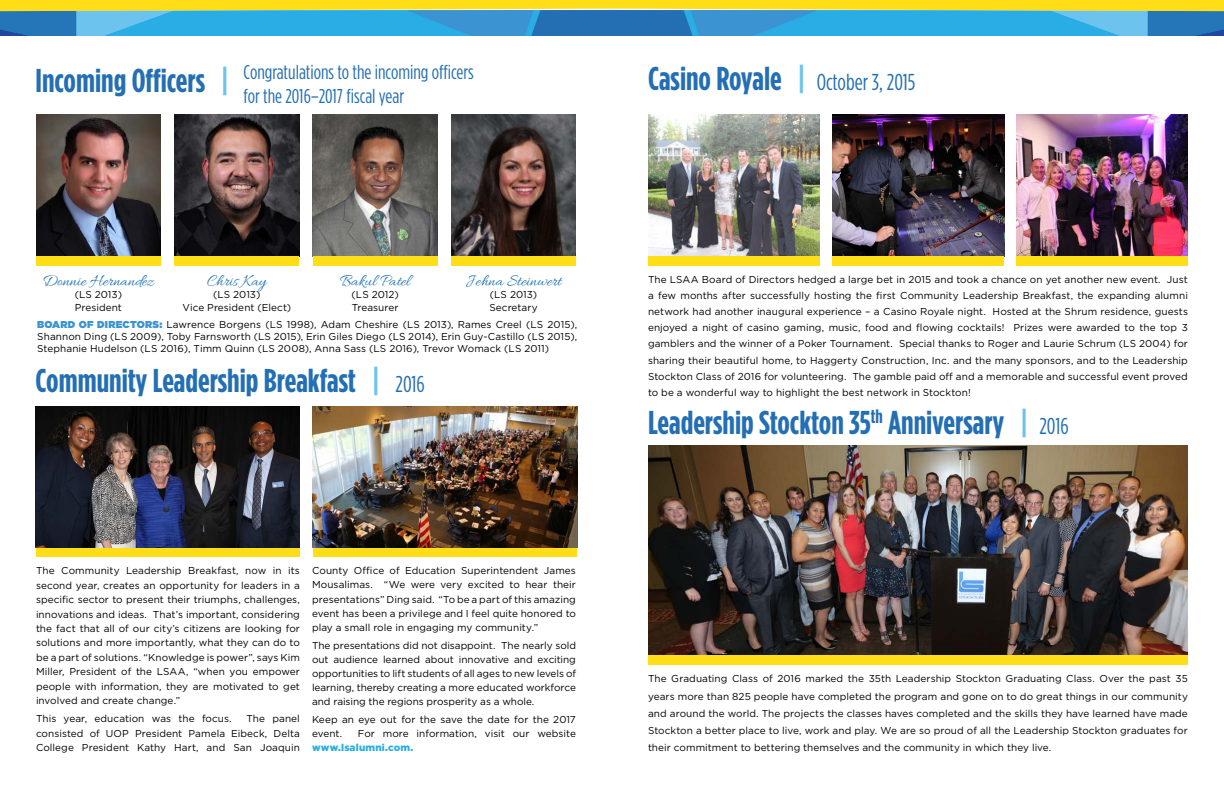
<style>
.page{position:relative;width:1224px;height:792px;background:#fff}
.page>*{position:absolute;margin:0;border:0;box-sizing:border-box;transform-origin:0 0}
.t1{font:700 condensed 33px "Gotham HTF";color:#246fb4}
.t2{font:condensed 23px "Gotham HTF";color:#246fb4}
.t3{font:condensed 20px/24px "Gotham HTF";color:#246fb4}
.t4{font:17px "Allura";color:#2576b8}
.t5{font:10px/14.4px "Gotham";letter-spacing:.005em;color:#000;text-align:justify}
.t6{font:900 10px "Gotham";letter-spacing:.015em;color:#29ade4}
.s1{color:#6cc3ee}
.s2{font-weight:900;color:#3b94d1}
</style>
<div class="page">
<svg style="left:0;top:0;width:1224px;height:36px;background:#6cafa2"></svg>
<img style="left:36px;top:115px;width:125px;height:141px">
<img style="left:174px;top:115px;width:125px;height:141px">
<img style="left:313px;top:115px;width:125px;height:141px">
<img style="left:451px;top:115px;width:125px;height:141px">
<div style="left:36px;top:256px;width:125px;height:10px;background:#ffde17"></div>
<div style="left:36px;top:548px;width:264px;height:9px;background:#ffde17"></div>
<div style="left:313px;top:548px;width:264px;height:9px;background:#ffde17"></div>
<div style="left:174px;top:256px;width:125px;height:10px;background:#ffde17"></div>
<div style="left:313px;top:256px;width:125px;height:10px;background:#ffde17"></div>
<div style="left:451px;top:256px;width:125px;height:10px;background:#ffde17"></div>
<img style="left:36px;top:406px;width:264px;height:142px">
<img style="left:313px;top:406px;width:264px;height:142px">
<img style="left:648px;top:115px;width:172px;height:141px">
<img style="left:832px;top:115px;width:172px;height:141px">
<img style="left:1016px;top:115px;width:172px;height:141px">
<div style="left:648px;top:256px;width:172px;height:10px;background:#ffde17"></div>
<div style="left:832px;top:256px;width:172px;height:10px;background:#ffde17"></div>
<div style="left:1016px;top:256px;width:172px;height:10px;background:#ffde17"></div>
<img style="left:648px;top:446px;width:540px;height:209px">
<div style="left:648px;top:655px;width:540px;height:10px;background:#ffde17"></div>
<h1 class="t1" style="left:36px;top:61px;width:195px">Incoming Officers <span class="s1">|</span></h1>
<h3 class="t3" style="left:244px;top:60px;width:232px">Congratulations to the incoming officers for the 2016–2017 fiscal year</h3>
<h1 class="t1" style="left:648px;top:60px;width:159px">Casino Royale <span class="s1">|</span></h1>
<h2 class="t2" style="left:817px;top:70px;width:100px">October 3, 2015</h2>
<h3 class="t4" style="left:42px;top:272px;width:113px">Donnie Hernandez</h3>
<p class="t5" style="left:75px;top:288px;width:49px;line-height:13px">(LS 2013)<br>President</p>
<h3 class="t4" style="left:207px;top:272px;width:61px">Chris Kay</h3>
<p class="t5" style="left:182px;top:288px;width:110px;line-height:13px;text-align:center">(LS 2013)<br>Vice President (Elect)</p>
<h3 class="t4" style="left:340px;top:272px;width:72px">Bakul Patel</h3>
<p class="t5" style="left:352px;top:288px;width:49px;line-height:13px">(LS 2012)<br>Treasurer</p>
<h3 class="t4" style="left:466px;top:272px;width:97px">Jehna Steinwert</h3>
<p class="t5" style="left:489px;top:288px;width:50px;line-height:13px">(LS 2013)<br>Secretary</p>
<p class="t5" style="left:37px;top:319px;width:541px;line-height:12px"><span class="s2">BOARD OF DIRECTORS:</span> Lawrence Borgens (LS 1998), Adam Cheshire (LS 2013), Rames Creel (LS 2015), Shannon Ding (LS 2009), Toby Farnsworth (LS 2015), Erin Giles Diego (LS 2014), Erin Guy-Castillo (LS 2015), Stephanie Hudelson (LS 2016), Timm Quinn (LS 2008), Anna Sass (LS 2016), Trevor Womack (LS 2011)</p>
<h1 class="t1" style="left:36px;top:362px;width:346px">Community Leadership Breakfast <span class="s1">|</span></h1>
<h2 class="t2" style="left:396px;top:372px;width:31px">2016</h2>
<p class="t5" style="left:36px;top:563px;width:266px">The Community Leadership Breakfast, now in its second year, creates an opportunity for leaders in a specific sector to present their triumphs, challenges, innovations and ideas. That’s important, considering the fact that all of our city’s citizens are looking for solutions and more importantly, what they can do to be a part of solutions. “Knowledge is power”, says Kim Miller, President of the LSAA, “when you empower people with information, they are motivated to get involved and create change.”</p>
<p class="t5" style="left:36px;top:711px;width:197px">This year, education was the focus.</p>
<p class="t5" style="left:36px;top:711px;width:265px;text-indent:210px">The panel consisted of UOP President Pamela Eibeck, Delta College President Kathy Hart, and San Joaquin</p>
<p class="t5" style="left:312px;top:564px;width:265px;line-height:14.1px">County Office of Education Superintendent James Mousalimas. “We were very excited to hear their presentations” Ding said. “To be a part of this amazing event has been a privilege and I feel quite honored to play a small role in engaging my community.”</p>
<p class="t5" style="left:312px;top:638px;width:266px;line-height:14.1px">The presentations did not disappoint. The nearly sold out audience learned about innovative and exciting opportunities to lift students of all ages to new levels of learning, thereby creating a more educated workforce and raising the regions prosperity as a whole.</p>
<p class="t5" style="left:312px;top:712px;width:265px;line-height:14.1px">Keep an eye out for the save the date for the 2017 event.</p>
<p class="t5" style="left:358px;top:726px;width:220px">For more information, visit our website</p>
<p class="t6" style="left:312px;top:741px;width:103px">www.lsalumni.com.</p>
<p class="t5" style="left:648px;top:271px;width:541px;line-height:16.2px">The LSAA Board of Directors hedged a large bet in 2015 and took a chance on yet another new event. Just a few months after successfully hosting the first Community Leadership Breakfast, the expanding alumni network had another inaugural experience – a Casino Royale night. Hosted at the Shrum residence, guests enjoyed a night of casino gaming, music, food and flowing cocktails! Prizes were awarded to the top 3 gamblers and the winner of a Poker Tournament. Special thanks to Roger and Laurie Schrum (LS 2004) for sharing their beautiful home, to Haggerty Construction, Inc. and the many sponsors, and to the Leadership Stockton Class of 2016 for volunteering. The gamble paid off and a memorable and successful event proved to be a wonderful way to highlight the best network in Stockton!</p>
<h1 class="t1" style="left:648px;top:404px;width:382px">Leadership Stockton 35<sup>th</sup> Anniversary <span class="s1">|</span></h1>
<h2 class="t2" style="left:1039px;top:414px;width:31px">2016</h2>
<p class="t5" style="left:648px;top:670px;width:541px;line-height:17.2px">The Graduating Class of 2016 marked the 35th Leadership Stockton Graduating Class. Over the past 35 years more than 825 people have completed the program and gone on to do great things in our community and around the world. The projects the classes haves completed and the skills they have learned have made Stockton a better place to live, work and play. We are so proud of all the Leadership Stockton graduates for their commitment to bettering themselves and the community in which they live.</p>
</div>
